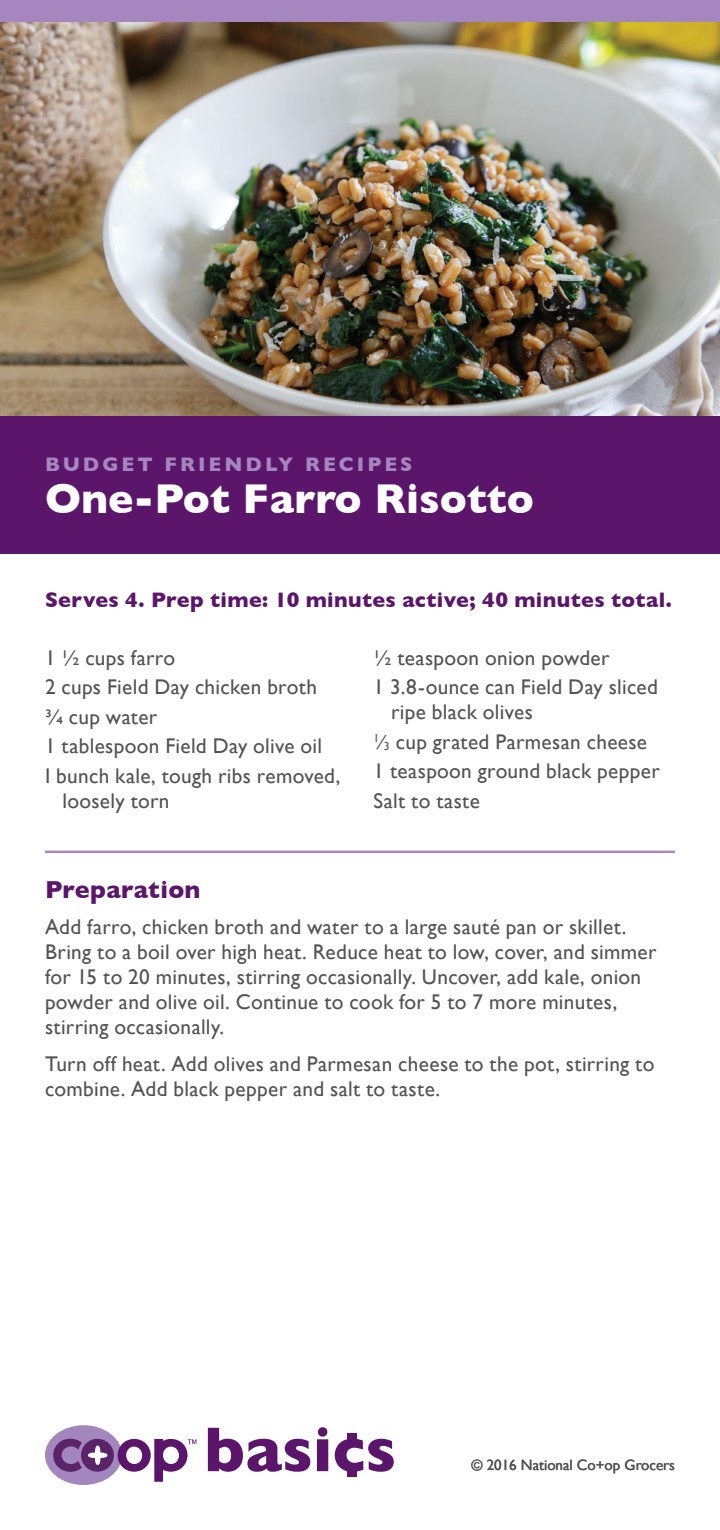
<style>
.page{position:relative;width:720px;height:1530px;background:#fff}
.page>*{position:absolute;margin:0;border:0;box-sizing:border-box;transform-origin:0 0}
.t1{font:800 42.5px "Gill Sans";color:#fff}
.t2{font:800 25px "Gill Sans";letter-spacing:.01em;color:#5b166b}
.t3{font:800 21.5px "Gill Sans";letter-spacing:.02em;color:#5b166b}
.t4{font:21.25px/29.5px "Gill Sans";letter-spacing:.015em;color:#535355}
.t5{font:800 20px "Gill Sans";letter-spacing:.15em;color:#a586be}
.t6{font:15px "Gill Sans";color:#535355}
.s1{font-size:20px}
.s2{font-size:11.75px}
</style>
<div class="page">
<svg style="left:208px;top:1428px;width:102px;height:44px"></svg>
<svg style="left:317px;top:1427px;width:11px;height:44px"></svg>
<svg style="left:335px;top:1439px;width:59px;height:33px"></svg>
<div style="left:347px;top:1433px;width:10px;height:10px;background:#5b166b"></div>
<div style="left:347px;top:1468px;width:10px;height:9px;background:#5b166b"></div>
<div style="left:45px;top:1425px;width:77px;height:60px;background:#a486be;border-radius:50%"></div>
<svg style="left:53px;top:1439px;width:143px;height:43px"></svg>
<img style="left:0;top:22px;width:720px;height:394px">
<div style="left:0;top:416px;width:720px;height:138px;background:#5b166b"></div>
<div style="left:0;top:0;width:720px;height:22px;background:#a586be"></div>
<hr style="left:45px;top:851px;width:630px;height:2px;background:#a586be">
<p class="t5" style="left:45px;top:452px;width:369px">BUDGET FRIENDLY RECIPES</p>
<h1 class="t1" style="left:45px;top:474px;width:491px">One-Pot Farro Risotto</h1>
<p class="t3" style="left:45px;top:587px;width:628px">Serves 4. Prep time: 10 minutes active; 40 minutes total.</p>
<p class="t4" style="left:45px;top:643px;width:297px">1 ½ cups farro<br>2 cups Field Day chicken broth<br>¾ cup water<br>1 tablespoon Field Day olive oil<br>I bunch kale, tough ribs removed,</p>
<p class="t4" style="left:63px;top:786px;width:109px">loosely torn</p>
<p class="t4" style="left:374px;top:643px;width:286px">½ teaspoon onion powder<br>1 3.8-ounce can Field Day sliced</p>
<p class="t4" style="left:373px;top:698px;width:288px;text-indent:18px">ripe black olives<br><sup>1</sup><span class="s1">⁄</span><span class="s2">3</span> cup grated Parmesan cheese<br>1 teaspoon ground black pepper<br>Salt to taste</p>
<p class="t2" style="left:45px;top:875px;width:157px">Preparation</p>
<p class="t4" style="left:45px;top:915px;width:613px;line-height:25px">Add farro, chicken broth and water to a large sauté pan or skillet.<br>Bring to a boil over high heat. Reduce heat to low, cover, and simmer for 15 to 20 minutes, stirring occasionally. Uncover, add kale, onion powder and olive oil. Continue to cook for 5 to 7 more minutes, stirring occasionally.</p>
<p class="t4" style="left:45px;top:1051px;width:611px;line-height:25px">Turn off heat. Add olives and Parmesan cheese to the pot, stirring to combine. Add black pepper and salt to taste.</p>
<p class="t6" style="left:472px;top:1456px;width:205px">© 2016 National Co+op Grocers</p>
</div>
